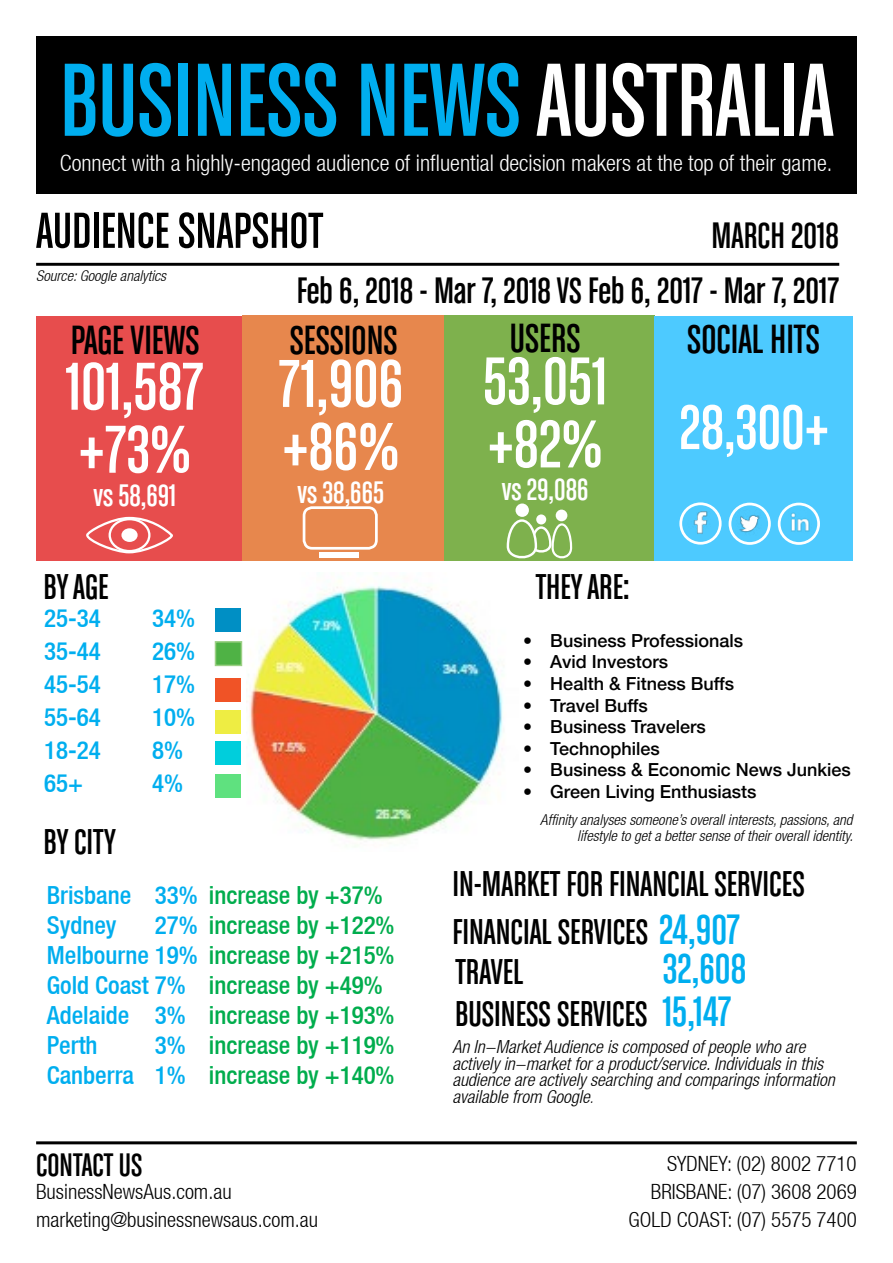
<style>
.page{position:relative;width:893px;height:1263px;background:#fff}
.page>*{position:absolute;margin:0;border:0;box-sizing:border-box;transform-origin:0 0}
.t1{font:110.55px "Chalet Comprime Cologne Eighty";color:#00aeef}
.t2{font:72px/63px "Chalet Comprime Cologne Eighty";color:#fff}
.t3{font:67.35px "Chalet Comprime Cologne Eighty";color:#fff}
.t4{font:53.85px "Chalet Comprime Cologne Eighty";color:#000}
.t5{font:45px "Chalet Comprime Cologne Eighty";color:#00aeef}
.t6{font:43.2px "Chalet Comprime Cologne Eighty";color:#000}
.t7{font:39px "Chalet Comprime Cologne Sixty";color:#000}
.t8{font:37.95px/81.6px "Chalet Comprime Cologne Eighty";color:#000}
.t9{font:34.5px "Chalet Comprime Cologne Eighty";color:#000}
.t10{font:33px "Chalet Comprime Cologne Eighty";color:#fff}
.t11{font:500 condensed 24.9px/30px "Helvetica Neue LT";color:#00ad4d}
.t12{font:500 condensed 24.9px/30px "Helvetica Neue LT";color:#00aeef}
.t13{font:300 condensed 22.95px "Helvetica Neue LT";color:#fff}
.t14{font:300 condensed 21px/27.8px "Helvetica Neue LT";color:#000;text-align:right}
.t15{font:italic 300 condensed 18px/16.5px "Helvetica Neue LT";color:#000}
.t16{font:500 18px "Helvetica Neue LT";color:#000}
.t17{font:italic 300 condensed 15px/16.5px "Helvetica Neue LT";color:#000;text-align:right}
.s1{color:#fff}
.s2{color:#00ad4d}
.s3{color:#00aeef}
.s4{font-size:45px;color:#00aeef}
.s5{font-size:15px}
</style>
<div class="page">
<div style="left:36px;top:36px;width:821px;height:157px;background:#000"></div>
<hr style="left:36px;top:1141px;width:821px;height:3px;background:#000">
<hr style="left:36px;top:263px;width:803px;height:3px;background:#000">
<img style="left:249px;top:580px;width:254px;height:266px">
<div style="left:215px;top:608px;width:26px;height:23px;background:#008fc4"></div>
<div style="left:215px;top:641px;width:27px;height:25px;background:#4fb245;border:2px solid #9bcf84"></div>
<div style="left:215px;top:678px;width:26px;height:24px;background:#f05326"></div>
<div style="left:215px;top:710px;width:26px;height:24px;background:#eeed43"></div>
<div style="left:215px;top:741px;width:26px;height:24px;background:#00cedc"></div>
<div style="left:215px;top:774px;width:26px;height:23px;background:#5fe17f"></div>
<div style="left:36px;top:316px;width:206px;height:244px;background:#e74d4d"></div>
<div style="left:242px;top:315px;width:202px;height:245px;background:#e7874d"></div>
<div style="left:444px;top:315px;width:210px;height:245px;background:#7eb14d"></div>
<div style="left:654px;top:316px;width:199px;height:244px;background:#4dcaff"></div>
<svg style="left:86px;top:516px;width:87px;height:38px"></svg>
<div style="left:109px;top:518px;width:41px;height:34px;border:2px solid #fff;border-radius:50%"></div>
<div style="left:121px;top:528px;width:17px;height:14px;background:#fff;border-radius:50%"></div>
<div style="left:303px;top:506px;width:75px;height:44px;border:3px solid #fff;border-radius:8px"></div>
<svg style="left:319px;top:552px;width:40px;height:6px"></svg>
<svg style="left:505px;top:518px;width:68px;height:43px"></svg>
<div style="left:515px;top:503px;width:14px;height:14px;background:#fff;border-radius:50%"></div>
<div style="left:536px;top:514px;width:10px;height:10px;background:#fff;border-radius:50%"></div>
<div style="left:556px;top:510px;width:11px;height:11px;background:#fff;border-radius:50%"></div>
<div style="left:679px;top:502px;width:43px;height:43px;border:3px solid #fff;border-radius:50%"></div>
<div style="left:729px;top:503px;width:42px;height:42px;border:3px solid #fff;border-radius:50%"></div>
<div style="left:778px;top:503px;width:42px;height:42px;border:3px solid #fff;border-radius:50%"></div>
<img style="left:693px;top:512px;width:15px;height:22px">
<img style="left:791px;top:512px;width:19px;height:20px">
<img style="left:736px;top:509px;width:28px;height:29px">
<h1 class="t1" style="left:60px;top:39px;width:775px">BUSINESS NEWS<span class="s1">AUSTRALIA</span></h1>
<p class="t13" style="left:60px;top:150px;width:774px">Connect with a highly-engaged audience of influential decision makers at the top of their game.</p>
<h3 class="t4" style="left:36px;top:201px;width:289px">AUDIENCE SNAPSHOT</h3>
<h3 class="t7" style="left:711px;top:214px;width:129px">MARCH 2018</h3>
<p class="t17" style="left:36px;top:267px;width:131px">Source: Google analytics</p>
<h3 class="t7" style="left:297px;top:269px;width:544px">Feb 6, 2018 - Mar 7, 2018 VS Feb 6, 2017 - Mar 7, 2017</h3>
<h3 class="t6" style="left:71px;top:316px;width:130px">PAGE VIEWS</h3>
<h3 class="t6" style="left:290px;top:316px;width:109px">SESSIONS</h3>
<h3 class="t6" style="left:510px;top:314px;width:72px">USERS</h3>
<h3 class="t6" style="left:687px;top:315px;width:134px">SOCIAL HITS</h3>
<h2 class="t2" style="left:483px;top:349px;width:126px">53,051 +82%</h2>
<h3 class="t10" style="left:502px;top:472px;width:88px">vs 29,086</h3>
<h2 class="t2" style="left:278px;top:351px;width:127px">71,906 +86%</h2>
<h3 class="t10" style="left:298px;top:474px;width:88px">vs 38,665</h3>
<h2 class="t2" style="left:66px;top:354px;width:139px">101,587 +73%</h2>
<h3 class="t10" style="left:93px;top:477px;width:84px">vs 58,691</h3>
<h3 class="t3" style="left:679px;top:390px;width:151px">28,300+</h3>
<h3 class="t8" style="left:44px;top:546px;width:66px">BY AGE</h3>
<h3 class="t12" style="left:44px;top:603px;width:58px">25-34</h3>
<h3 class="t12" style="left:152px;top:603px;width:44px">34%</h3>
<h3 class="t12" style="left:44px;top:636px;width:58px">35-44</h3>
<h3 class="t12" style="left:152px;top:636px;width:44px">26%</h3>
<h3 class="t12" style="left:44px;top:669px;width:58px">45-54</h3>
<h3 class="t12" style="left:152px;top:669px;width:44px">17%</h3>
<h3 class="t12" style="left:44px;top:702px;width:58px">55-64</h3>
<h3 class="t12" style="left:152px;top:702px;width:44px">10%</h3>
<h3 class="t12" style="left:44px;top:735px;width:58px">18-24</h3>
<h3 class="t12" style="left:152px;top:735px;width:32px">8%</h3>
<h3 class="t12" style="left:44px;top:768px;width:40px">65+</h3>
<h3 class="t12" style="left:152px;top:768px;width:32px">4%</h3>
<h3 class="t8" style="left:44px;top:801px;width:74px">BY CITY</h3>
<h3 class="t12" style="left:47px;top:880px;width:337px">Brisbane 33% <span class="s2">increase by +37%<br></span>Sydney</h3>
<h3 class="t11" style="left:47px;top:910px;width:349px;text-indent:108px"><span class="s3">27%</span> increase by +122%<br><span class="s3">Melbourne 19%</span> increase by +215%<br><span class="s3">Gold Coast 7%</span> increase by +49%<br><span class="s3">Adelaide 3%</span> increase by +193%<br><span class="s3">Perth</span></h3>
<h3 class="t11" style="left:47px;top:1029px;width:349px;text-align:right"><span class="s3">3%</span> increase by +119%<br><span class="s3">Canberra 1%</span> increase by +140%</h3>
<h3 class="t9" style="left:36px;top:1145px;width:108px">CONTACT US</h3>
<p class="t14" style="left:36px;top:1177px;width:197px">BusinessNewsAus.com.au</p>
<h3 class="t8" style="left:536px;top:546px;width:95px">THEY ARE:</h3>
<p class="t16" style="left:523px;top:630px;width:221px">• Business Professionals</p>
<p class="t16" style="left:523px;top:651px;width:146px">• Avid Investors</p>
<p class="t16" style="left:523px;top:673px;width:212px">• Health &amp; Fitness Buffs</p>
<p class="t16" style="left:523px;top:694px;width:126px">• Travel Buffs</p>
<p class="t16" style="left:523px;top:716px;width:184px">• Business Travelers</p>
<p class="t16" style="left:523px;top:738px;width:138px">• Technophiles</p>
<p class="t16" style="left:523px;top:759px;width:329px">• Business &amp; Economic News Junkies</p>
<p class="t16" style="left:523px;top:781px;width:235px">• Green Living Enthusiasts</p>
<p class="t17" style="left:540px;top:811px;width:314px">Affinity analyses someone’s overall interests, passions, and lifestyle to get a better sense of their overall identity.</p>
<h3 class="t8" style="left:452px;top:842px;width:354px">IN-MARKET FOR FINANCIAL SERVICES</h3>
<h3 class="t5" style="left:659px;top:904px;width:83px">24,907</h3>
<h3 class="t8" style="left:452px;top:891px;width:281px">FINANCIAL SERVICES<br>BUSINESS SERVICES <span class="s4">15,147</span></h3>
<h3 class="t8" style="left:455px;top:930px;width:69px">TRAVEL</h3>
<h3 class="t5" style="left:663px;top:944px;width:85px">32,608</h3>
<p class="t15" style="left:452px;top:1038px;width:384px">An In-Market Audience is composed of people who are actively in-market for a product/service. Individuals in this audience are actively searching and comparings information available from Google<span class="s5">.</span></p>
<p class="t14" style="left:651px;top:1150px;width:207px">SYDNEY: (02) 8002 7710<br>BRISBANE: (07) 3608 2069</p>
<p class="t14" style="left:36px;top:1205px;width:283px">marketing@businessnewsaus.com.au</p>
<p class="t14" style="left:628px;top:1205px;width:230px">GOLD COAST: (07) 5575 7400</p>
</div>
